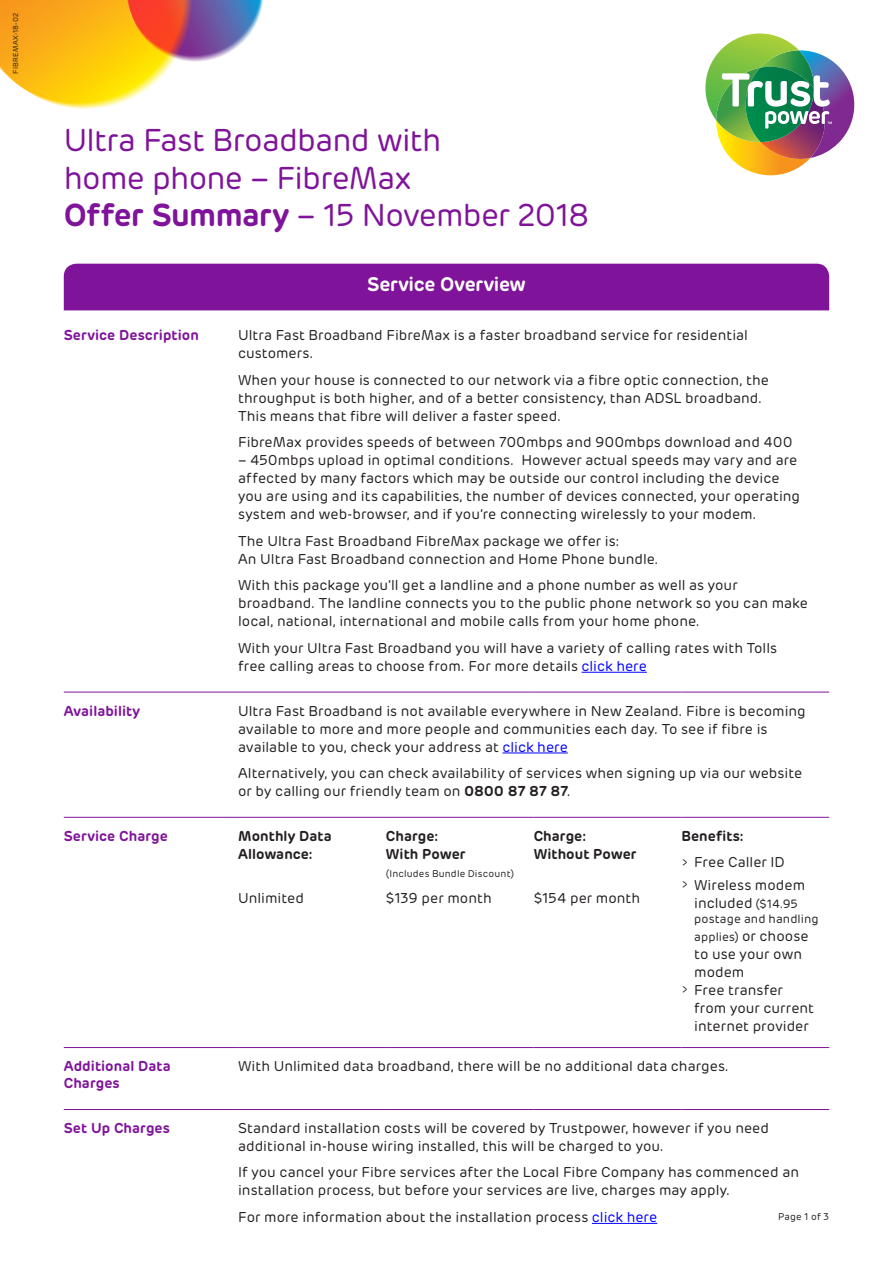
<style>
.page{position:relative;width:893px;height:1263px;background:#fff}
.page>*{position:absolute;margin:0;border:0;box-sizing:border-box;transform-origin:0 0}
.t1{font:31.5px/37.5px "Rubrik";letter-spacing:-.025em;color:#7f1399}
.Table-headers{font:600 19.5px "Rubrik";letter-spacing:-.015em;color:#fff}
.Table-body-copy{font:14.25px/18px "Rubrik";letter-spacing:.005em;color:#231f20}
.Table-sub-headers{font:600 14.25px/17.2px "Rubrik";letter-spacing:.005em;color:#7f1399}
.Table-subhead_black{font:600 14.25px/18px "Rubrik";letter-spacing:.005em;color:#231f20}
.Table-body-copy-2{font:12px/18px "Rubrik";letter-spacing:.01em;color:#231f20}
.Table-subhead_black-2{font:9.75px "Rubrik";letter-spacing:.02em;color:#231f20}
.Page-numbers{font:9.75px "Rubrik";letter-spacing:.015em;color:#231f20}
.t2{font:7.2px "Rubrik";letter-spacing:.03em;color:#231f20}
.s1{font-weight:600}
.s2{color:#00f}
.s3{font-size:10.5px}
.s4{font-size:12px}
.s5{font-size:14.25px}
</style>
<div class="page">
<img style="left:213px;top:0;width:50px;height:59px">
<img style="left:0;top:0;width:213px;height:109px">
<svg style="left:705px;top:33px;width:150px;height:143px"></svg>
<div style="left:64px;top:264px;width:765px;height:46px;background:#7f1399"></div>
<hr style="left:64px;top:692px;width:174px;height:1px;background:#7f1399">
<hr style="left:238px;top:692px;width:148px;height:1px;background:#7f1399">
<hr style="left:386px;top:692px;width:148px;height:1px;background:#7f1399">
<hr style="left:534px;top:692px;width:147px;height:1px;background:#7f1399">
<hr style="left:681px;top:692px;width:148px;height:1px;background:#7f1399">
<hr style="left:64px;top:817px;width:174px;height:1px;background:#7f1399">
<hr style="left:238px;top:817px;width:148px;height:1px;background:#7f1399">
<hr style="left:386px;top:817px;width:148px;height:1px;background:#7f1399">
<hr style="left:534px;top:817px;width:147px;height:1px;background:#7f1399">
<hr style="left:681px;top:817px;width:148px;height:1px;background:#7f1399">
<hr style="left:64px;top:1047px;width:174px;height:1px;background:#7f1399">
<hr style="left:238px;top:1047px;width:148px;height:1px;background:#7f1399">
<hr style="left:386px;top:1047px;width:148px;height:1px;background:#7f1399">
<hr style="left:534px;top:1047px;width:147px;height:1px;background:#7f1399">
<hr style="left:681px;top:1047px;width:148px;height:1px;background:#7f1399">
<hr style="left:64px;top:1109px;width:174px;height:1px;background:#7f1399">
<hr style="left:238px;top:1109px;width:148px;height:1px;background:#7f1399">
<hr style="left:386px;top:1109px;width:148px;height:1px;background:#7f1399">
<hr style="left:534px;top:1109px;width:147px;height:1px;background:#7f1399">
<hr style="left:681px;top:1109px;width:148px;height:1px;background:#7f1399">
<hr style="left:582px;top:672px;width:65px;height:1px;background:#00f">
<hr style="left:502px;top:752px;width:66px;height:1px;background:#00f">
<hr style="left:592px;top:1223px;width:65px;height:1px;background:#00f">
<p class="t2" style="left:11px;top:74px;width:62px;rotate:-90deg">FIBREMAX-18-02</p>
<p class="t1" style="left:64px;top:122px;width:379px">Ultra Fast Broadband with home phone – FibreMax</p>
<p class="t1" style="left:64px;top:197px;width:527px"><span class="s1">Offer Summary</span> – 15 November 2018</p>
<p class="Table-headers" style="left:367px;top:272px;width:160px">Service Overview</p>
<p class="Table-sub-headers" style="left:64px;top:327px;width:137px">Service Description</p>
<p class="Table-body-copy" style="left:238px;top:327px;width:511px">Ultra Fast Broadband FibreMax is a faster broadband service for residential customers.</p>
<p class="Table-body-copy" style="left:238px;top:371px;width:532px">When your house is connected to our network via a fibre optic connection, the throughput is both higher, and of a better consistency, than ADSL broadband.<br>This means that fibre will deliver a faster speed.</p>
<p class="Table-body-copy" style="left:238px;top:434px;width:556px">FibreMax provides speeds of between 700mbps and 900mbps download and 400</p>
<p class="Table-body-copy" style="left:238px;top:452px;width:563px">– 450mbps upload in optimal conditions. However actual speeds may vary and are affected by many factors which may be outside our control including the device you are using and its capabilities, the number of devices connected, your operating system and web-browser, and if you’re connecting wirelessly to your modem.</p>
<p class="Table-body-copy" style="left:238px;top:532px;width:422px">The Ultra Fast Broadband FibreMax package we offer is:<br>An Ultra Fast Broadband connection and Home Phone bundle.</p>
<p class="Table-body-copy" style="left:238px;top:577px;width:571px">With this package you’ll get a landline and a phone number as well as your broadband. The landline connects you to the public phone network so you can make local, national, international and mobile calls from your home phone.</p>
<p class="Table-body-copy" style="left:238px;top:639px;width:540px">With your Ultra Fast Broadband you will have a variety of calling rates with Tolls free calling areas to choose from. For more details <span class="s2">click here</span></p>
<p class="Table-sub-headers" style="left:64px;top:702px;width:78px">Availability</p>
<p class="Table-body-copy" style="left:238px;top:702px;width:569px">Ultra Fast Broadband is not available everywhere in New Zealand. Fibre is becoming available to more and more people and communities each day. To see if fibre is available to you, check your address at <span class="s2">click here</span></p>
<p class="Table-body-copy" style="left:238px;top:764px;width:566px">Alternatively, you can check availability of services when signing up via our website or by calling our friendly team on <span class="s1">0800 87 87 87</span>.</p>
<p class="Table-sub-headers" style="left:64px;top:827px;width:106px">Service Charge</p>
<p class="Table-subhead_black" style="left:238px;top:827px;width:95px">Monthly Data<br>Allowance:</p>
<p class="Table-body-copy" style="left:238px;top:889px;width:67px">Unlimited</p>
<p class="Table-subhead_black" style="left:681px;top:827px;width:64px">Benefits:</p>
<p class="Table-body-copy" style="left:681px;top:853px;width:105px"><span class="s3">&gt;</span> Free Caller ID</p>
<p class="Table-body-copy" style="left:681px;top:876px;width:125px;text-align:center"><span class="s3">&gt;</span> Wireless modem included <span class="s4">($14.95</span></p>
<p class="Table-body-copy-2" style="left:694px;top:909px;width:126px">postage and handling applies) <span class="s5">or choose</span></p>
<p class="Table-body-copy" style="left:694px;top:945px;width:109px">to use your own modem</p>
<p class="Table-body-copy" style="left:694px;top:981px;width:121px;text-indent:-13px"><span class="s3">&gt;</span> Free transfer from your current internet provider</p>
<p class="Table-subhead_black" style="left:386px;top:827px;width:81px">Charge:<br>With Power</p>
<p class="Table-subhead_black-2" style="left:386px;top:867px;width:130px">(Includes Bundle Discount)</p>
<p class="Table-body-copy" style="left:386px;top:889px;width:107px">$139 per month</p>
<p class="Table-subhead_black" style="left:534px;top:827px;width:104px">Charge:<br>Without Power</p>
<p class="Table-body-copy" style="left:534px;top:889px;width:108px">$154 per month</p>
<p class="Table-sub-headers" style="left:64px;top:1057px;width:108px">Additional Data<br>Charges</p>
<p class="Table-body-copy" style="left:238px;top:1057px;width:492px">With Unlimited data broadband, there will be no additional data charges.</p>
<p class="Table-sub-headers" style="left:64px;top:1119px;width:108px">Set Up Charges</p>
<p class="Table-body-copy" style="left:238px;top:1119px;width:532px">Standard installation costs will be covered by Trustpower, however if you need additional in-house wiring installed, this will be charged to you.</p>
<p class="Table-body-copy" style="left:238px;top:1164px;width:562px">If you cancel your Fibre services after the Local Fibre Company has commenced an installation process, but before your services are live, charges may apply.</p>
<p class="Table-body-copy" style="left:238px;top:1208px;width:421px">For more information about the installation process <span class="s2">click here</span></p>
<p class="Page-numbers" style="left:778px;top:1211px;width:53px">Page 1 of 3</p>
</div>
